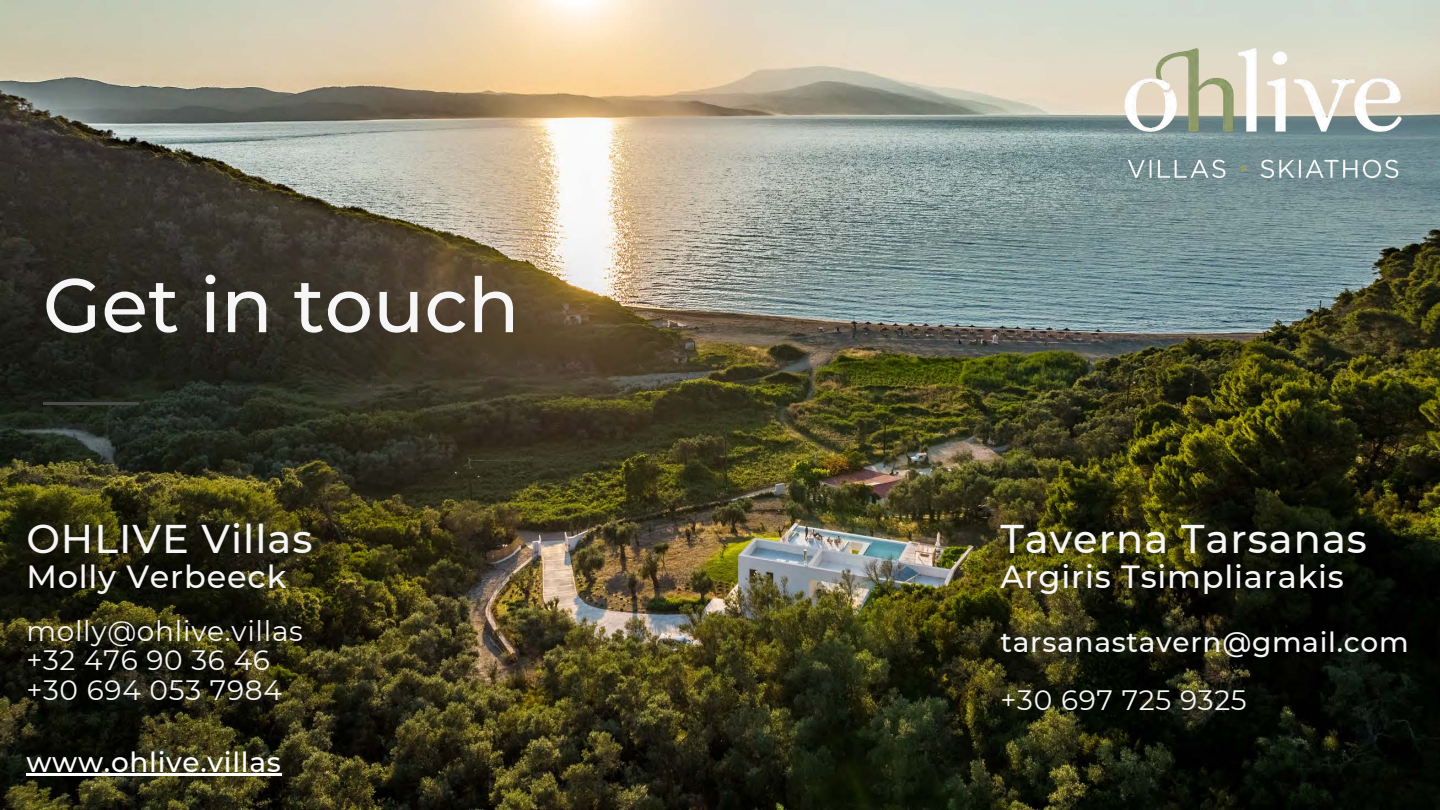
<style>
.page{position:relative;width:1440px;height:810px;background:#fff}
.page>*{position:absolute;margin:0;border:0;box-sizing:border-box;transform-origin:0 0}
.t1{font:500 76px "Montserrat";color:#f6f6f6}
.t2{font:500 40px "Montserrat";letter-spacing:.025em;color:#f6f6f6}
.t3{font:500 32px "Montserrat";letter-spacing:.025em;color:#f6f6f6}
.t4{font:28px "Montserrat";letter-spacing:.025em;color:#f6f6f6}
.t5{font:500 28px "Montserrat";letter-spacing:.025em;color:#f6f6f6}
.t6{font:500 28px "Montserrat";letter-spacing:.025em;color:#fff}
</style>
<div class="page">
<img style="left:0;top:0;width:1440px;height:810px">
<hr style="left:43px;top:402px;width:96px;height:3px;background:#4a4a49">
<img style="left:1102px;top:22px;width:322px;height:182px">
<hr style="left:26px;top:773px;width:256px;height:2px;background:#fff">
<p class="t1" style="left:43px;top:259px;width:478px">Get in touch</p>
<p class="t2" style="left:26px;top:514px;width:288px">OHLIVE Villas</p>
<p class="t3" style="left:26px;top:557px;width:262px">Molly Verbeeck</p>
<p class="t4" style="left:26px;top:614px;width:278px">molly@ohlive.villas</p>
<p class="t4" style="left:26px;top:643px;width:245px">+32 476 90 36 46</p>
<p class="t4" style="left:26px;top:673px;width:257px">+30 694 053 7984</p>
<p class="t6" style="left:26px;top:745px;width:256px">www.ohlive.villas</p>
<p class="t2" style="left:1001px;top:514px;width:368px">Taverna Tarsanas</p>
<p class="t3" style="left:1001px;top:557px;width:345px">Argiris Tsimpliarakis</p>
<p class="t5" style="left:1001px;top:625px;width:410px">tarsanastavern@gmail.com</p>
<p class="t4" style="left:1001px;top:683px;width:248px">+30 697 725 9325</p>
</div>
